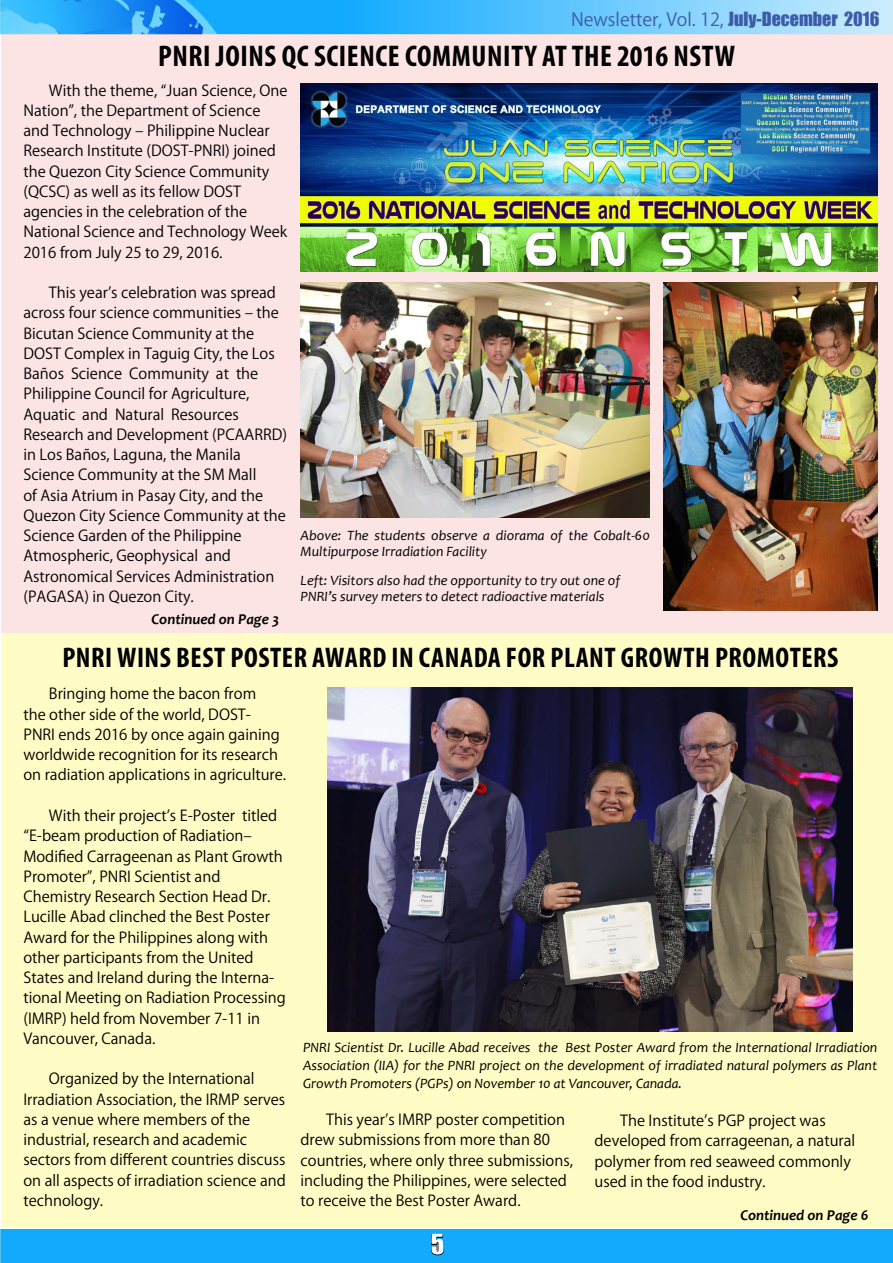
<style>
.page{position:relative;width:893px;height:1263px;background:#fff}
.page>*{position:absolute;margin:0;border:0;box-sizing:border-box;transform-origin:0 0}
.t1{font:700 condensed 30px "Myriad Pro";letter-spacing:.02em;color:#000}
.t2{font:700 condensed 28.5px "Myriad Pro";letter-spacing:.02em;color:#000}
.t3{font:25.5px "Impact";color:#fff}
.t4{font:18px "Koz Go Pro";color:#3d5ba9}
.t5{font:15px/20.2px "Koz Go Pro";color:#000}
.t6{font:italic 700 15px "Candara";color:#000}
.t7{font:italic 14.25px/18px "Candara";color:#000}
.s1{font-family:"Impact"}
</style>
<div class="page">
<img style="left:0;top:0;width:893px;height:1263px">
<svg style="left:431px;top:1233px;width:13px;height:22px"></svg>
<div style="left:1px;top:633px;width:892px;height:594px;background:#fffcc5"></div>
<img style="left:328px;top:687px;width:525px;height:344px">
<div style="left:1px;top:34px;width:892px;height:598px;background:#fce4e5"></div>
<img style="left:301px;top:282px;width:349px;height:235px">
<img style="left:663px;top:282px;width:214px;height:328px">
<img style="left:301px;top:84px;width:576px;height:188px">
<p class="t4" style="left:571px;top:8px;width:310px">Newsletter, Vol. 12, <span class="s1">July-December 2016</span></p>
<h1 class="t1" style="left:158px;top:37px;width:578px">PNRI JOINS QC SCIENCE COMMUNITY AT THE 2016 NSTW</h1>
<p class="t5" style="left:23px;top:80px;width:266px;text-indent:26px">With the theme, “Juan Science, One Nation”, the Department of Science and Technology – Philippine Nuclear Research Institute (DOST-PNRI) joined the Quezon City Science Community (QCSC) as well as its fellow DOST agencies in the celebration of the National Science and Technology Week 2016 from July 25 to 29, 2016.</p>
<p class="t5" style="left:23px;top:283px;width:265px;text-indent:26px">This year’s celebration was spread across four science communities – the Bicutan Science Community at the DOST Complex in Taguig City, the Los Baños Science Community at the Philippine Council for Agriculture, Aquatic and Natural Resources Research and Development (PCAARRD) in Los Baños, Laguna, the Manila Science Community at the SM Mall<br>of Asia Atrium in Pasay City, and the Quezon City Science Community at the Science Garden of the Philippine Atmospheric, Geophysical and Astronomical Services Administration (PAGASA) in Quezon City.</p>
<p class="t6" style="left:152px;top:609px;width:129px">Continued on Page 3</p>
<p class="t7" style="left:301px;top:527px;width:351px;line-height:16.5px">Above: The students observe a diorama of the Cobalt-60<br>Multipurpose Irradiation Facility</p>
<p class="t7" style="left:301px;top:572px;width:321px;line-height:16.5px">Left: Visitors also had the opportunity to try out one of<br>PNRI’s survey meters to detect radioactive materials</p>
<h2 class="t2" style="left:62px;top:640px;width:777px">PNRI WINS BEST POSTER AWARD IN CANADA FOR PLANT GROWTH PROMOTERS</h2>
<p class="t5" style="left:23px;top:684px;width:264px;text-indent:26px">Bringing home the bacon from<br>the other side of the world, DOST-<br>PNRI ends 2016 by once again gaining worldwide recognition for its research on radiation applications in agriculture.</p>
<p class="t5" style="left:23px;top:806px;width:264px;text-indent:26px">With their project’s E-Poster titled “E-beam production of Radiation– Modified Carrageenan as Plant Growth Promoter”, PNRI Scientist and Chemistry Research Section Head Dr.<br>Lucille Abad clinched the Best Poster Award for the Philippines along with other participants from the United States and Ireland during the Interna&shy;tional Meeting on Radiation Processing (IMRP) held from November 7-11 in Vancouver, Canada.</p>
<p class="t5" style="left:23px;top:1069px;width:264px;text-indent:26px">Organized by the International Irradiation Association, the IRMP serves as a venue where members of the industrial, research and academic sectors from different countries discuss on all aspects of irradiation science and technology.</p>
<p class="t7" style="left:303px;top:1038px;width:576px;text-align:justify">PNRI Scientist Dr. Lucille Abad receives the Best Poster Award from the International Irradiation Association (IIA) for the PNRI project on the development of irradiated natural polymers as Plant Growth Promoters (PGPs) on November 10 at Vancouver, Canada.</p>
<p class="t5" style="left:301px;top:1110px;width:274px;text-indent:26px">This year’s IMRP poster competition drew submissions from more than 80 countries, where only three submissions, including the Philippines, were selected to receive the Best Poster Award.</p>
<p class="t5" style="left:595px;top:1111px;width:262px;text-indent:26px">The Institute’s PGP project was developed from carrageenan, a natural polymer from red seaweed commonly used in the food industry.</p>
<h3 class="t3" style="left:431px;top:1225px;width:15px">5</h3>
<p class="t6" style="left:740px;top:1206px;width:130px">Continued on Page 6</p>
</div>
